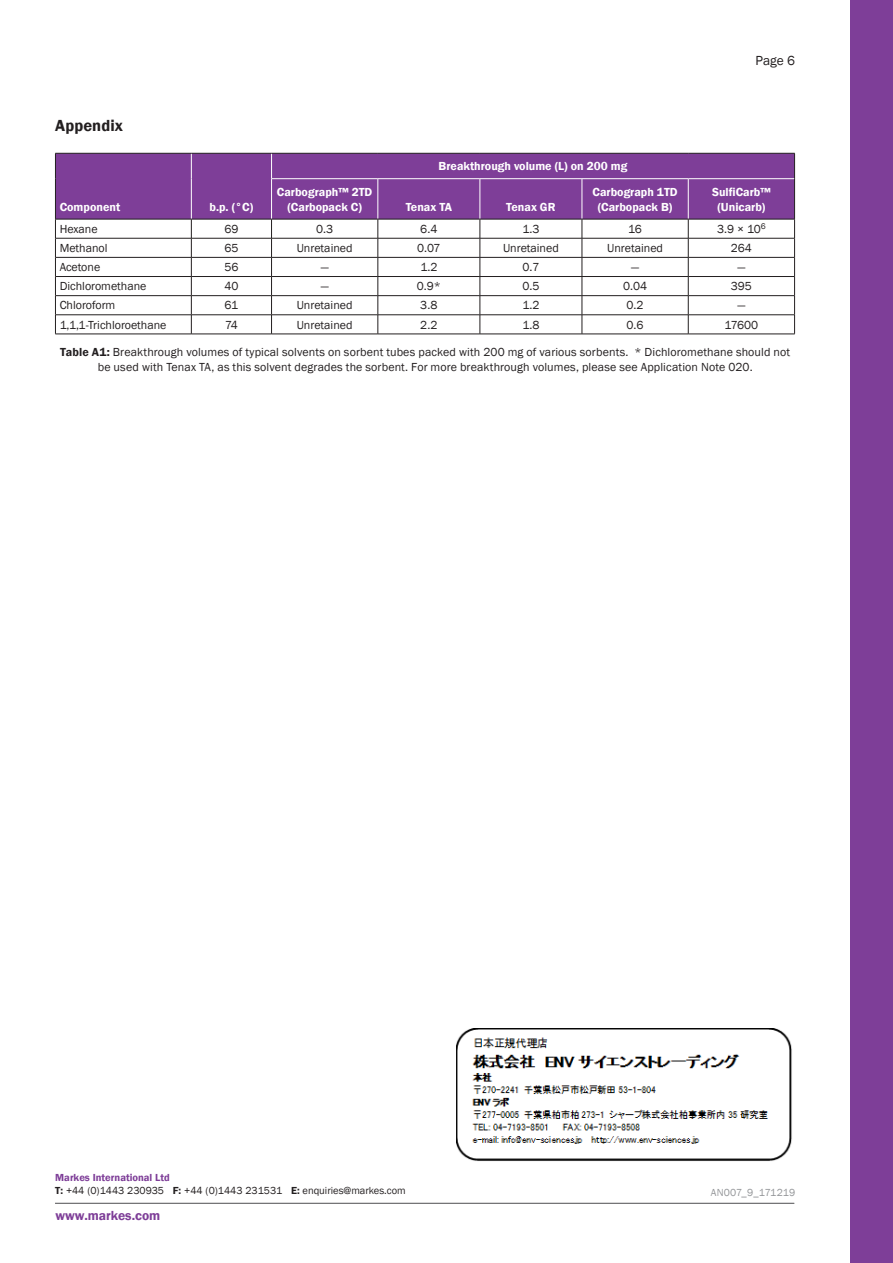
<style>
.page{position:relative;width:893px;height:1263px;background:#fff}
.page>*{position:absolute;margin:0;border:0;box-sizing:border-box;transform-origin:0 0}
.t1{font:600 16.5px "Franklin Gothic";letter-spacing:.005em;color:#231f20}
.t2{font:600 13.5px "Franklin Gothic";color:#7e3e98}
.t3{font:13.5px "Franklin Gothic";color:#231f20}
.t4{font:12px/15px "Franklin Gothic";letter-spacing:.005em;color:#231f20;text-align:center}
.t5{font:600 12px/15px "Franklin Gothic";color:#fff;text-align:center}
.t6{font:10.5px/13.6px "Franklin Gothic";color:#231f20}
.t7{font:10.5px "Franklin Gothic";letter-spacing:.01em;color:#939598}
.s1{font-weight:600}
.s2{font-weight:600;color:#7e3e98}
</style>
<div class="page">
<div style="left:850px;top:0;width:43px;height:1263px;background:#7e3e98"></div>
<svg style="left:55px;top:1202px;width:740px;height:2px"></svg>
<hr style="left:55px;top:1203px;width:739px;height:1px;background:#57585a">
<div style="left:56px;top:154px;width:738px;height:65px;background:#7e3e98"></div>
<hr style="left:377px;top:179px;width:1px;height:40px;background:#fff">
<hr style="left:479px;top:179px;width:1px;height:40px;background:#fff">
<hr style="left:582px;top:179px;width:1px;height:40px;background:#fff">
<hr style="left:688px;top:179px;width:1px;height:40px;background:#fff">
<hr style="left:55px;top:238px;width:136px;height:1px;background:#231f20">
<hr style="left:191px;top:238px;width:81px;height:1px;background:#231f20">
<hr style="left:272px;top:238px;width:106px;height:1px;background:#231f20">
<hr style="left:378px;top:238px;width:102px;height:1px;background:#231f20">
<hr style="left:480px;top:238px;width:102px;height:1px;background:#231f20">
<hr style="left:582px;top:238px;width:106px;height:1px;background:#231f20">
<hr style="left:688px;top:238px;width:107px;height:1px;background:#231f20">
<hr style="left:55px;top:257px;width:136px;height:1px;background:#231f20">
<hr style="left:191px;top:257px;width:81px;height:1px;background:#231f20">
<hr style="left:272px;top:257px;width:106px;height:1px;background:#231f20">
<hr style="left:378px;top:257px;width:102px;height:1px;background:#231f20">
<hr style="left:480px;top:257px;width:102px;height:1px;background:#231f20">
<hr style="left:582px;top:257px;width:106px;height:1px;background:#231f20">
<hr style="left:688px;top:257px;width:107px;height:1px;background:#231f20">
<hr style="left:55px;top:276px;width:136px;height:1px;background:#231f20">
<hr style="left:191px;top:276px;width:81px;height:1px;background:#231f20">
<hr style="left:272px;top:276px;width:106px;height:1px;background:#231f20">
<hr style="left:378px;top:276px;width:102px;height:1px;background:#231f20">
<hr style="left:480px;top:276px;width:102px;height:1px;background:#231f20">
<hr style="left:582px;top:276px;width:106px;height:1px;background:#231f20">
<hr style="left:688px;top:276px;width:107px;height:1px;background:#231f20">
<hr style="left:55px;top:295px;width:136px;height:1px;background:#231f20">
<hr style="left:191px;top:295px;width:81px;height:1px;background:#231f20">
<hr style="left:272px;top:295px;width:106px;height:1px;background:#231f20">
<hr style="left:378px;top:295px;width:102px;height:1px;background:#231f20">
<hr style="left:480px;top:295px;width:102px;height:1px;background:#231f20">
<hr style="left:582px;top:295px;width:106px;height:1px;background:#231f20">
<hr style="left:688px;top:295px;width:107px;height:1px;background:#231f20">
<hr style="left:55px;top:314px;width:136px;height:1px;background:#231f20">
<hr style="left:191px;top:314px;width:81px;height:1px;background:#231f20">
<svg style="left:191px;top:220px;width:1px;height:114px"></svg>
<hr style="left:272px;top:314px;width:106px;height:1px;background:#231f20">
<svg style="left:271px;top:220px;width:1px;height:114px"></svg>
<hr style="left:378px;top:314px;width:102px;height:1px;background:#231f20">
<svg style="left:378px;top:220px;width:1px;height:114px"></svg>
<hr style="left:480px;top:314px;width:102px;height:1px;background:#231f20">
<svg style="left:480px;top:220px;width:1px;height:114px"></svg>
<hr style="left:582px;top:314px;width:106px;height:1px;background:#231f20">
<svg style="left:582px;top:220px;width:1px;height:114px"></svg>
<hr style="left:688px;top:314px;width:107px;height:1px;background:#231f20">
<svg style="left:688px;top:220px;width:1px;height:114px"></svg>
<svg style="left:55px;top:220px;width:1px;height:114px"></svg>
<svg style="left:794px;top:220px;width:1px;height:114px"></svg>
<hr style="left:55px;top:334px;width:136px;height:1px;background:#231f20">
<hr style="left:191px;top:334px;width:81px;height:1px;background:#231f20">
<hr style="left:272px;top:334px;width:106px;height:1px;background:#231f20">
<hr style="left:378px;top:334px;width:102px;height:1px;background:#231f20">
<hr style="left:480px;top:334px;width:102px;height:1px;background:#231f20">
<hr style="left:582px;top:334px;width:106px;height:1px;background:#231f20">
<hr style="left:688px;top:334px;width:107px;height:1px;background:#231f20">
<svg style="left:191px;top:154px;width:1px;height:25px"></svg>
<hr style="left:191px;top:179px;width:1px;height:40px;background:#fff">
<hr style="left:271px;top:179px;width:1px;height:40px;background:#fff">
<svg style="left:271px;top:154px;width:1px;height:24px"></svg>
<hr style="left:271px;top:178px;width:107px;height:1px;background:#fff">
<hr style="left:378px;top:178px;width:102px;height:1px;background:#fff">
<hr style="left:480px;top:178px;width:102px;height:1px;background:#fff">
<hr style="left:582px;top:178px;width:106px;height:1px;background:#fff">
<hr style="left:688px;top:178px;width:106px;height:1px;background:#fff">
<hr style="left:55px;top:153px;width:136px;height:1px;background:#231f20">
<svg style="left:55px;top:153px;width:1px;height:26px"></svg>
<hr style="left:191px;top:153px;width:81px;height:1px;background:#231f20">
<hr style="left:55px;top:179px;width:1px;height:40px;background:#231f20">
<hr style="left:55px;top:219px;width:136px;height:1px;background:#231f20">
<hr style="left:191px;top:219px;width:81px;height:1px;background:#231f20">
<hr style="left:272px;top:153px;width:106px;height:1px;background:#231f20">
<hr style="left:378px;top:153px;width:102px;height:1px;background:#231f20">
<hr style="left:480px;top:153px;width:102px;height:1px;background:#231f20">
<hr style="left:582px;top:153px;width:106px;height:1px;background:#231f20">
<hr style="left:688px;top:153px;width:107px;height:1px;background:#231f20">
<svg style="left:794px;top:153px;width:1px;height:26px"></svg>
<hr style="left:794px;top:179px;width:1px;height:40px;background:#231f20">
<hr style="left:272px;top:219px;width:106px;height:1px;background:#231f20">
<hr style="left:378px;top:219px;width:102px;height:1px;background:#231f20">
<hr style="left:480px;top:219px;width:102px;height:1px;background:#231f20">
<hr style="left:582px;top:219px;width:106px;height:1px;background:#231f20">
<hr style="left:688px;top:219px;width:107px;height:1px;background:#231f20">
<img style="left:457px;top:1028px;width:335px;height:133px">
<h1 class="t1" style="left:55px;top:115px;width:69px">Appendix</h1>
<p class="t5" style="left:60px;top:199px;width:62px">Component</p>
<p class="t5" style="left:210px;top:199px;width:45px">b.p. (°C)</p>
<p class="t5" style="left:277px;top:184px;width:97px">Carbograph™ 2TD (Carbopack C)</p>
<p class="t5" style="left:439px;top:159px;width:190px">Breakthrough volume (L) on 200 mg</p>
<p class="t3" style="left:755px;top:52px;width:41px">Page 6</p>
<p class="t5" style="left:406px;top:199px;width:48px">Tenax TA</p>
<p class="t5" style="left:506px;top:199px;width:51px">Tenax GR</p>
<p class="t5" style="left:592px;top:184px;width:87px">Carbograph 1TD (Carbopack B)</p>
<p class="t5" style="left:712px;top:184px;width:60px">SulfiCarb™ (Unicarb)</p>
<p class="t4" style="left:60px;top:222px;width:39px">Hexane</p>
<p class="t4" style="left:224px;top:222px;width:16px">69</p>
<p class="t4" style="left:316px;top:222px;width:19px">0.3</p>
<p class="t4" style="left:420px;top:222px;width:19px">6.4</p>
<p class="t4" style="left:522px;top:222px;width:18px">1.3</p>
<p class="t4" style="left:628px;top:222px;width:15px">16</p>
<p class="t4" style="left:717px;top:222px;width:50px">3.9 × 10<sup>6</sup></p>
<p class="t4" style="left:60px;top:241px;width:49px">Methanol</p>
<p class="t4" style="left:224px;top:241px;width:16px">65</p>
<p class="t4" style="left:297px;top:241px;width:57px">Unretained</p>
<p class="t4" style="left:417px;top:241px;width:25px">0.07</p>
<p class="t4" style="left:503px;top:241px;width:57px">Unretained</p>
<p class="t4" style="left:607px;top:241px;width:57px">Unretained</p>
<p class="t4" style="left:731px;top:241px;width:23px">264</p>
<p class="t4" style="left:60px;top:260px;width:42px">Acetone</p>
<p class="t4" style="left:224px;top:260px;width:16px">56</p>
<p class="t4" style="left:321px;top:260px;width:10px">—</p>
<p class="t4" style="left:420px;top:260px;width:18px">1.2</p>
<p class="t4" style="left:522px;top:260px;width:19px">0.7</p>
<p class="t4" style="left:631px;top:260px;width:10px">—</p>
<p class="t4" style="left:737px;top:260px;width:10px">—</p>
<p class="t4" style="left:60px;top:279px;width:88px">Dichloromethane</p>
<p class="t4" style="left:224px;top:279px;width:16px">40</p>
<p class="t4" style="left:321px;top:279px;width:10px">—</p>
<p class="t4" style="left:417px;top:279px;width:26px">0.9*</p>
<p class="t4" style="left:522px;top:279px;width:19px">0.5</p>
<p class="t4" style="left:623px;top:279px;width:26px">0.04</p>
<p class="t4" style="left:731px;top:279px;width:23px">395</p>
<p class="t4" style="left:60px;top:298px;width:57px">Chloroform</p>
<p class="t4" style="left:225px;top:298px;width:15px">61</p>
<p class="t4" style="left:297px;top:298px;width:57px">Unretained</p>
<p class="t4" style="left:420px;top:298px;width:19px">3.8</p>
<p class="t4" style="left:522px;top:298px;width:18px">1.2</p>
<p class="t4" style="left:627px;top:298px;width:19px">0.2</p>
<p class="t4" style="left:737px;top:298px;width:10px">—</p>
<p class="t4" style="left:60px;top:317px;width:108px">1,1,1-Trichloroethane</p>
<p class="t4" style="left:225px;top:317px;width:14px">74</p>
<p class="t4" style="left:297px;top:317px;width:57px">Unretained</p>
<p class="t4" style="left:420px;top:317px;width:19px">2.2</p>
<p class="t4" style="left:522px;top:317px;width:18px">1.8</p>
<p class="t4" style="left:626px;top:317px;width:19px">0.6</p>
<p class="t4" style="left:725px;top:317px;width:35px">17600</p>
<p class="t4" style="left:60px;top:345px;width:731px"><span class="s1">Table A1:</span> Breakthrough volumes of typical solvents on sorbent tubes packed with 200 mg of various sorbents. * Dichloromethane should not be used with Tenax TA, as this solvent degrades the sorbent. For more breakthrough volumes, please see Application Note 020.</p>
<p class="t6" style="left:55px;top:1170px;width:352px"><span class="s2">Markes International Ltd<br></span><span class="s1">T:</span> +44 (0)1443 230935 <span class="s1">F:</span> +44 (0)1443 231531 <span class="s1">E:</span> enquiries@markes.com</p>
<p class="t2" style="left:56px;top:1207px;width:106px">www.markes.com</p>
<p class="t7" style="left:711px;top:1185px;width:86px">AN007_9_171219</p>
</div>
